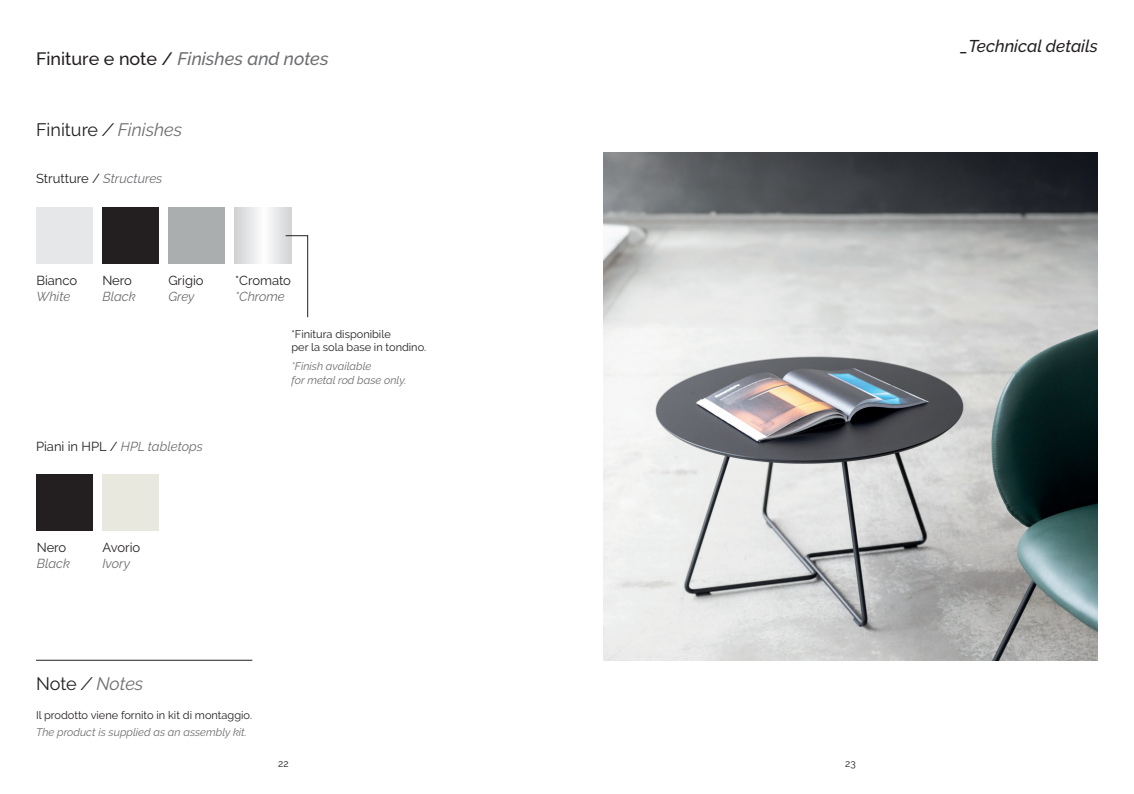
<style>
.page{position:relative;width:1134px;height:794px;background:#fff}
.page>*{position:absolute;margin:0;border:0;box-sizing:border-box;transform-origin:0 0}
.t1{font:italic 500 18px "Raleway";color:#6c6d70}
.t2{font:18px "Raleway";color:#231f20}
.t3{font:italic 18px "Raleway";letter-spacing:-.01em;color:#6c6d70}
.t4{font:italic 500 17px "Raleway";color:#231f20}
.t5{font:13px "Raleway";color:#231f20}
.t6{font:italic 13px "Raleway";color:#6c6d70}
.t7{font:11px "Raleway";color:#231f20}
.t8{font:italic 11px "Raleway";color:#6c6d70}
.t9{font:10px "Raleway";color:#231f20}
.s1{font-style:normal;color:#231f20}
.s2{font-style:italic}
.s3{font-style:italic;color:#6c6d70}
.s4{color:#231f20}
</style>
<div class="page">
<div style="left:102px;top:474px;width:57px;height:57px;background:#e9e8df"></div>
<img style="left:603px;top:152px;width:495px;height:508px">
<hr style="left:36px;top:660px;width:216px;height:1px;background:#231f20">
<div style="left:36px;top:207px;width:57px;height:57px;background:#e6e7e9"></div>
<div style="left:102px;top:207px;width:57px;height:57px;background:#231f20"></div>
<div style="left:168px;top:207px;width:57px;height:57px;background:#abaeaf"></div>
<svg style="left:235px;top:207px;width:56px;height:57px"></svg>
<svg style="left:285px;top:235px;width:23px;height:83px"></svg>
<div style="left:36px;top:474px;width:57px;height:57px;background:#231f20"></div>
<p class="t1" style="left:36px;top:48px;width:294px"><span class="s1">Finiture e note /</span> Finishes and notes</p>
<p class="t2" style="left:36px;top:119px;width:148px">Finiture <span class="s2">/</span> <span class="s3">Finishes</span></p>
<p class="t5" style="left:36px;top:171px;width:128px">Strutture / <span class="s3">Structures</span></p>
<p class="t5" style="left:36px;top:273px;width:42px">Bianco</p>
<p class="t6" style="left:36px;top:288px;width:35px">White</p>
<p class="t5" style="left:102px;top:273px;width:31px">Nero</p>
<p class="t6" style="left:102px;top:288px;width:35px">Black</p>
<p class="t5" style="left:168px;top:273px;width:37px">Grigio</p>
<p class="t6" style="left:168px;top:288px;width:28px">Grey</p>
<p class="t6" style="left:36px;top:438px;width:168px"><span class="s1">Piani in HPL /</span> HPL tabletops</p>
<p class="t5" style="left:235px;top:273px;width:57px">*Cromato</p>
<p class="t6" style="left:235px;top:288px;width:51px">*Chrome</p>
<p class="t7" style="left:291px;top:328px;width:101px">*Finitura disponibile</p>
<p class="t7" style="left:291px;top:341px;width:136px">per la sola base in tondino.</p>
<p class="t8" style="left:291px;top:360px;width:81px">*Finish available</p>
<p class="t8" style="left:291px;top:373px;width:117px">for metal rod base only.</p>
<p class="t5" style="left:37px;top:540px;width:31px">Nero</p>
<p class="t6" style="left:37px;top:556px;width:35px">Black</p>
<p class="t5" style="left:102px;top:540px;width:39px">Avorio</p>
<p class="t6" style="left:102px;top:556px;width:29px">Ivory</p>
<p class="t3" style="left:36px;top:673px;width:109px"><span class="s1">Note</span> <span class="s4">/</span> Notes</p>
<p class="t7" style="left:36px;top:709px;width:218px">Il prodotto viene fornito in kit di montaggio.</p>
<p class="t8" style="left:36px;top:726px;width:212px">The product is supplied as an assembly kit.</p>
<p class="t9" style="left:278px;top:757px;width:12px">22</p>
<p class="t9" style="left:845px;top:757px;width:12px">23</p>
<p class="t4" style="left:960px;top:36px;width:139px">_Technical details</p>
</div>
